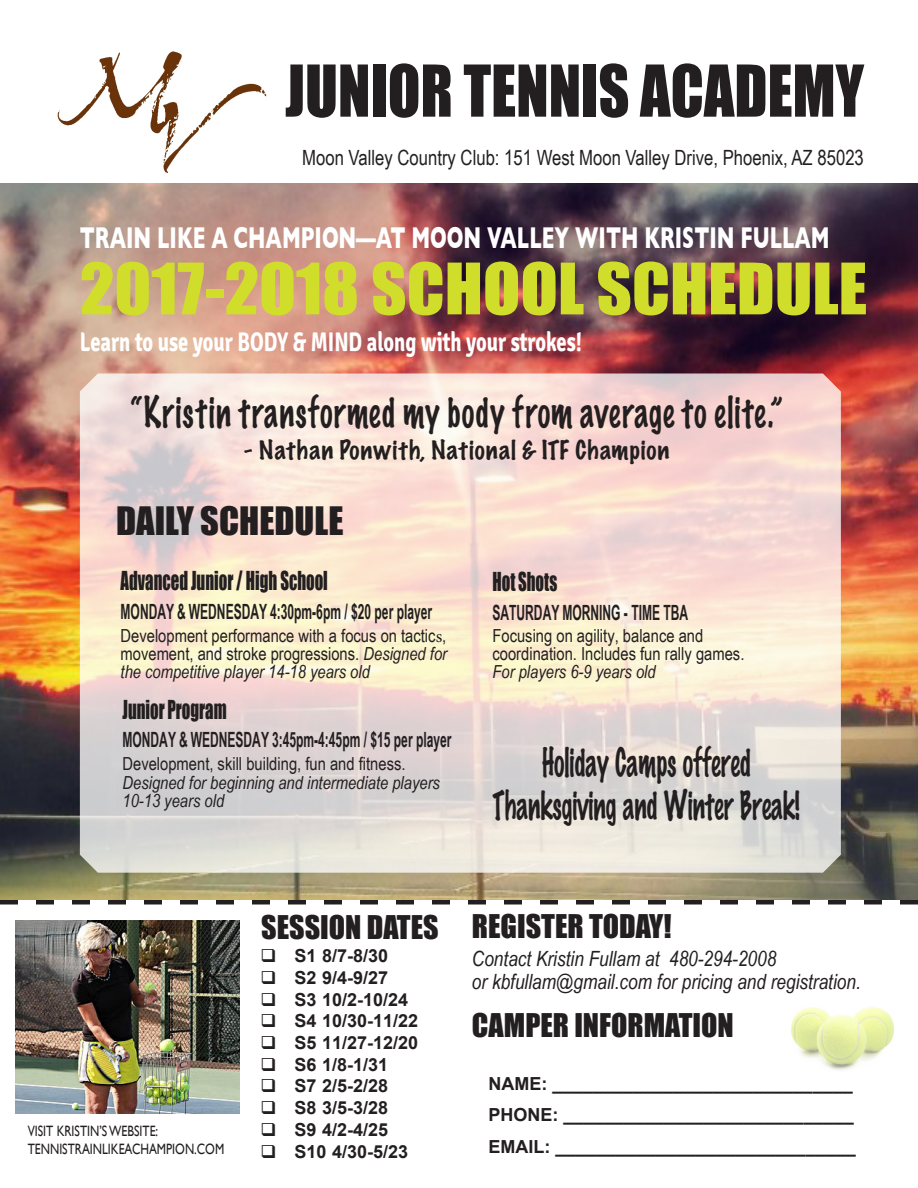
<style>
.page{position:relative;width:918px;height:1188px;background:#fff}
.page>*{position:absolute;margin:0;border:0;box-sizing:border-box;transform-origin:0 0}
.t1{font:66px "Impact";color:#231f20;scale:.91 1}
.t2{font:65.55px "Impact";color:#d0dd2b;scale:1.05 1}
.t3{font:100 39px "Marker Felt";letter-spacing:.04em;color:#231f20;scale:.78 1}
.t4{font:100 36px/43.2px "Marker Felt";color:#231f20;text-align:center;scale:.7 1}
.t5{font:36px "Impact";color:#231f20}
.t6{font:700 30.75px "Gill Sans";color:#fff;scale:.64 1}
.t7{font:30px "Impact";color:#231f20}
.t8{font:700 27px "Signika";color:#fff;scale:.76 1}
.t9{font:24px "Impact";color:#231f20;scale:.7 1}
.t10{font:100 24px "Marker Felt";letter-spacing:.045em;color:#231f20}
.t11{font:700 21px "Arial Narrow";color:#231f20;scale:.7 1}
.t12{font:italic 21px/22.5px "Arial Narrow";color:#231f20}
.t13{font:21px "Arial Narrow";color:#231f20}
.t14{font:18px/18px "Arial Narrow";color:#231f20}
.t15{font:700 18px/21.8px "Arial";color:#231f20}
.t16{font:italic 18px/18px "Arial Narrow";color:#231f20}
.t17{font:15px "Gill Sans";color:#231f20;scale:.79 1}
.s1{font-family:"Minion Pro"}
.s2{font-style:italic}
</style>
<div class="page">
<img style="left:57px;top:51px;width:210px;height:122px">
<img style="left:1px;top:184px;width:917px;height:716px">
<img style="left:791px;top:1007px;width:103px;height:63px">
<svg style="left:80px;top:374px;width:761px;height:499px;background:#eeded4"></svg>
<img style="left:16px;top:920px;width:224px;height:194px">
<svg style="left:0;top:900px;width:918px;height:4px"></svg>
<p class="t1" style="left:285px;top:40px;width:638px">JUNIOR TENNIS ACADEMY</p>
<p class="t13" style="left:302px;top:142px;width:563px">Moon Valley Country Club: 151 West Moon Valley Drive, Phoenix, AZ 85023</p>
<p class="t6" style="left:80px;top:213px;width:1173px">TRAIN LIKE A CHAMPION—AT MOON VALLEY WITH KRISTIN FULLAM</p>
<p class="t2" style="left:80px;top:238px;width:751px">2017-2018 SCHOOL SCHEDULE</p>
<p class="t8" style="left:80px;top:326px;width:662px">Learn to use your BODY &amp; MIND along with your strokes!</p>
<p class="t3" style="left:131px;top:381px;width:837px">“Kristin transformed my body from average to elite.”</p>
<p class="t10" style="left:244px;top:430px;width:427px">- Nathan Ponwith, National &amp; ITF Champion</p>
<h3 class="t5" style="left:116px;top:493px;width:229px">DAILY SCHEDULE</h3>
<h3 class="t9" style="left:121px;top:562px;width:298px">Advanced Junior / High School</h3>
<p class="t11" style="left:121px;top:596px;width:447px">MONDAY &amp; WEDNESDAY 4:30pm-6pm / $20 per player</p>
<p class="t14" style="left:121px;top:626px;width:328px;text-align:justify">Development performance with a focus on tactic<span class="s1">s</span>, movement, and stroke progressions. <span class="s2">Designed for the competitive player 14-18 years old</span></p>
<h3 class="t9" style="left:122px;top:691px;width:150px">Junior Program</h3>
<p class="t11" style="left:122px;top:724px;width:472px">MONDAY &amp; WEDNESDAY 3:45pm-4:45pm / $15 per player</p>
<p class="t14" style="left:122px;top:754px;width:285px">Development, skill building, fun and fitness.</p>
<p class="t16" style="left:122px;top:773px;width:319px">Designed for beginning and intermediate players<br>10-13 years old</p>
<p class="t9" style="left:492px;top:563px;width:94px">Hot Shots</p>
<p class="t11" style="left:492px;top:597px;width:281px">SATURDAY MORNING - TIME TBA</p>
<p class="t14" style="left:492px;top:626px;width:253px">Focusing on agility, balance and coordination. Includes fun rally games.<br><span class="s2">For players 6-9 years old</span></p>
<p class="t4" style="left:493px;top:740px;width:441px">Holiday Camps offered<br>Thanksgiving and Winter Break!</p>
<p class="t17" style="left:28px;top:1122px;width:167px">VISIT KRISTIN’S WEBSITE:</p>
<p class="t17" style="left:28px;top:1140px;width:250px">TENNISTRAINLIKEACHAMPION.COM</p>
<p class="t7" style="left:261px;top:904px;width:179px">SESSION DATES</p>
<p class="t15" style="left:295px;top:946px;width:125px">S1 8/7-8/30<br>S2 9/4-9/27<br>S3 10/2-10/24<br>S4 10/30-11/22<br>S5 11/27-12/20<br>S6 1/8-1/31<br>S7 2/5-2/28<br>S8 3/5-3/28<br>S9 4/2-4/25<br>S10 4/30-5/23</p>
<p class="t7" style="left:472px;top:903px;width:201px">REGISTER TODAY!</p>
<p class="t12" style="left:472px;top:947px;width:390px">Contact Kristin Fullam at 480-294-2008<br>or kbfullam@gmail.com for pricing and registration.</p>
<p class="t7" style="left:472px;top:1002px;width:263px">CAMPER INFORMATION</p>
<p class="t15" style="left:488px;top:1073px;width:366px">NAME: ______________________________</p>
<p class="t15" style="left:488px;top:1105px;width:367px">PHONE: _____________________________</p>
<p class="t15" style="left:488px;top:1136px;width:369px">EMAIL: ______________________________</p>
</div>
